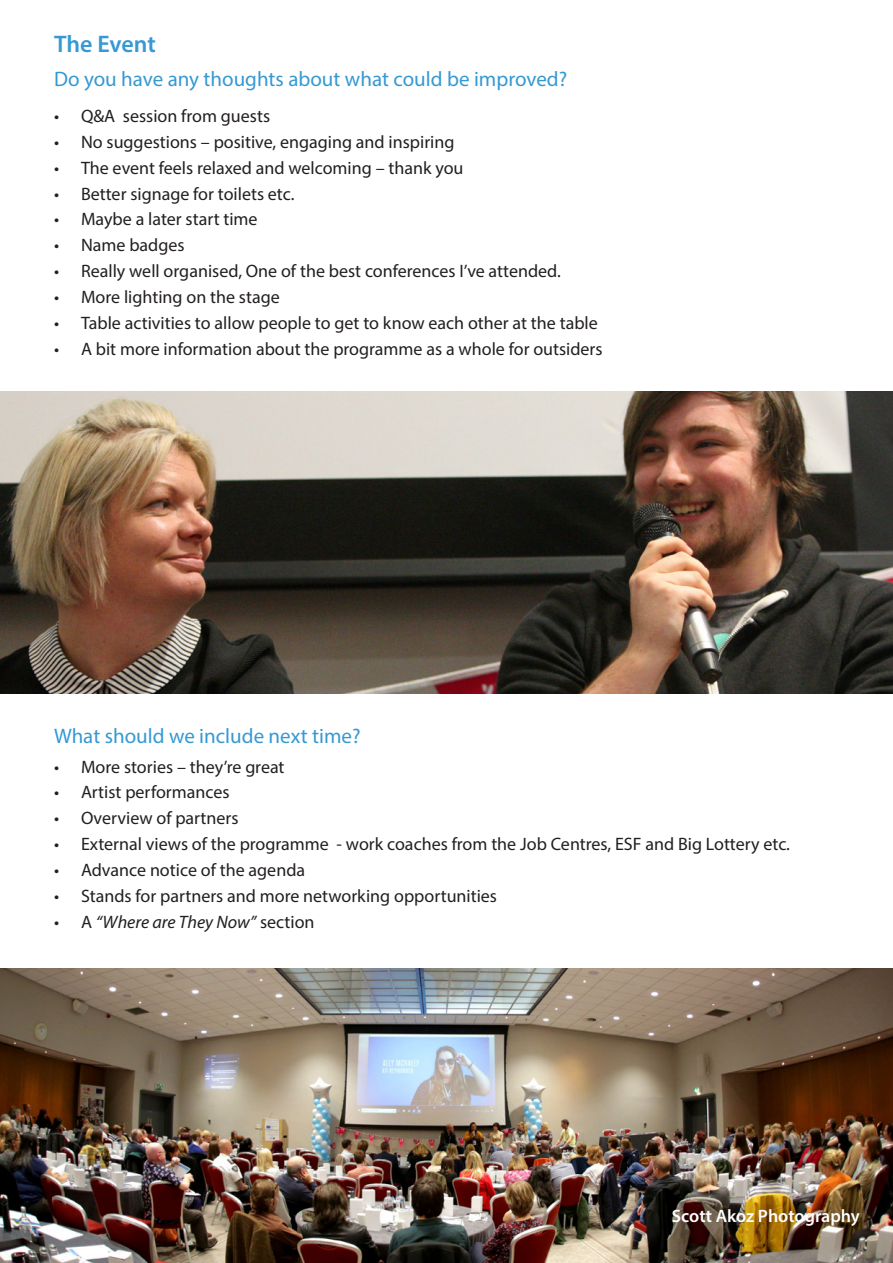
<style>
.page{position:relative;width:893px;height:1263px;background:#fff}
.page>*{position:absolute;margin:0;border:0;box-sizing:border-box;transform-origin:0 0}
.t1{font:600 24px "Myriad Pro";letter-spacing:-.01em;color:#3599d4}
.t2{font:21px "Myriad Pro";color:#3599d4}
.t3{font:18px "Myriad Pro";color:#231f20}
.t4{font:italic 18px "Myriad Pro";color:#231f20}
.t5{font:600 18px "Myriad Pro";letter-spacing:-.005em;color:#fff}
.s1{font-style:normal}
</style>
<div class="page">
<img style="left:0;top:391px;width:893px;height:302px">
<img style="left:0;top:968px;width:893px;height:295px">
<p class="t1" style="left:54px;top:29px;width:103px">The Event</p>
<p class="t2" style="left:54px;top:66px;width:515px">Do you have any thoughts about what could be improved?</p>
<p class="t3" style="left:54px;top:105px;width:218px">• Q&amp;A session from guests</p>
<p class="t3" style="left:54px;top:131px;width:402px">• No suggestions – positive, engaging and inspiring</p>
<p class="t3" style="left:54px;top:156px;width:411px">• The event feels relaxed and welcoming – thank you</p>
<p class="t3" style="left:54px;top:182px;width:242px">• Better signage for toilets etc.</p>
<p class="t3" style="left:54px;top:208px;width:205px">• Maybe a later start time</p>
<p class="t3" style="left:54px;top:234px;width:132px">• Name badges</p>
<p class="t3" style="left:54px;top:260px;width:508px">• Really well organised, One of the best conferences I’ve attended.</p>
<p class="t3" style="left:54px;top:286px;width:227px">• More lighting on the stage</p>
<p class="t3" style="left:54px;top:312px;width:545px">• Table activities to allow people to get to know each other at the table</p>
<p class="t3" style="left:54px;top:337px;width:550px">• A bit more information about the programme as a whole for outsiders</p>
<p class="t2" style="left:54px;top:723px;width:308px">What should we include next time?</p>
<p class="t3" style="left:54px;top:755px;width:232px">• More stories – they’re great</p>
<p class="t3" style="left:54px;top:781px;width:177px">• Artist performances</p>
<p class="t3" style="left:54px;top:807px;width:186px">• Overview of partners</p>
<p class="t3" style="left:54px;top:833px;width:737px">• External views of the programme - work coaches from the Job Centres, ESF and Big Lottery etc.</p>
<p class="t3" style="left:54px;top:859px;width:253px">• Advance notice of the agenda</p>
<p class="t3" style="left:54px;top:885px;width:445px">• Stands for partners and more networking opportunities</p>
<p class="t4" style="left:54px;top:910px;width:262px"><span class="s1">• A</span> “Where are They Now” <span class="s1">section</span></p>
<p class="t5" style="left:672px;top:1205px;width:190px">Scott Akoz Photography</p>
</div>
